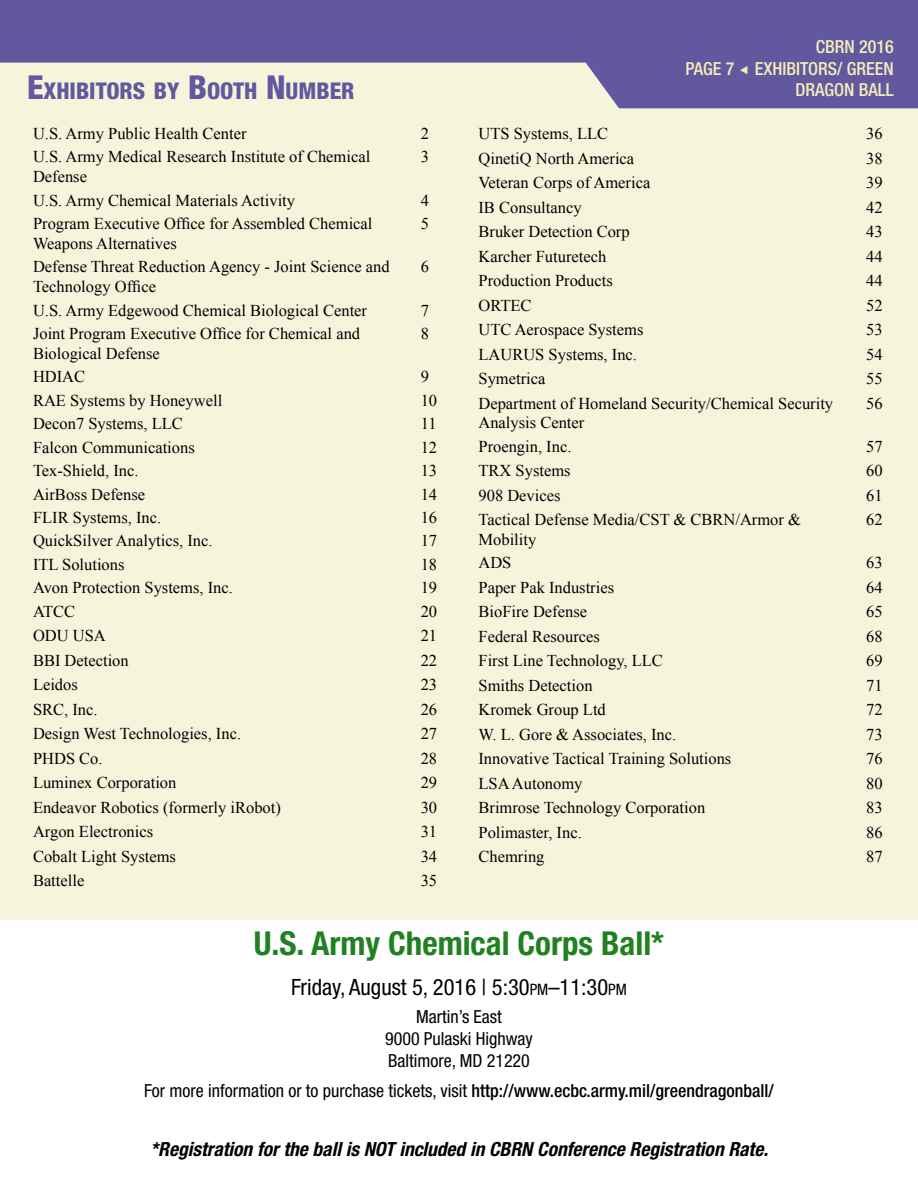
<style>
.page{position:relative;width:918px;height:1188px;background:#fff}
.page>*{position:absolute;margin:0;border:0;box-sizing:border-box;transform-origin:0 0}
.t1{font:700 condensed 33px "Helvetica Neue LT Std";color:#208120}
.t2{font:800 condensed 23.1px "Helvetica Neue LT Std";color:#62589f}
.t3{font:condensed 22.5px "Helvetica Neue LT Std";color:#000}
.t4{font:italic 700 condensed 19.5px "Helvetica Neue LT Std";color:#000}
.t5{font:condensed 18px/21.6px "Helvetica Neue LT Std";color:#000;text-align:center}
.t6{font:500 condensed 18px/21.6px "Helvetica Neue LT Std";color:#f3ecb8;text-align:right}
.t7{font:16.5px/19.8px "Times New Roman";color:#000}
.s1{font-size:33px}
.s2{font-size:15.75px}
.s3{font-weight:500}
.s4{font-style:inherit}
</style>
<div class="page">
<div style="left:0;top:61px;width:918px;height:859px;background:#f7f4dc"></div>
<svg style="left:0;top:0;width:918px;height:108px;fill:#62589f"></svg>
<svg style="left:740px;top:65px;width:8px;height:9px"></svg>
<h2 class="t2" style="left:27px;top:77px;width:329px"><span class="s1">E</span>XHIBITORS BY <span class="s1">B</span>OOTH <span class="s1">N</span>UMBER</h2>
<p class="t7" style="left:33px;top:123px;width:215px">U.S. Army Public Health Center</p>
<p class="t7" style="left:421px;top:123px;width:10px">2</p>
<p class="t7" style="left:33px;top:147px;width:339px">U.S. Army Medical Research Institute of Chemical<br>Defense</p>
<p class="t7" style="left:421px;top:147px;width:10px">3</p>
<p class="t7" style="left:33px;top:190px;width:264px">U.S. Army Chemical Materials Activity</p>
<p class="t7" style="left:421px;top:190px;width:10px">4</p>
<p class="t7" style="left:33px;top:213px;width:341px">Program Executive Office for Assembled Chemical<br>Weapons Alternatives</p>
<p class="t7" style="left:421px;top:213px;width:10px">5</p>
<p class="t7" style="left:33px;top:257px;width:358px">Defense Threat Reduction Agency - Joint Science and<br>Technology Office</p>
<p class="t7" style="left:421px;top:257px;width:10px">6</p>
<p class="t7" style="left:33px;top:300px;width:336px">U.S. Army Edgewood Chemical Biological Center</p>
<p class="t7" style="left:421px;top:300px;width:10px">7</p>
<p class="t7" style="left:33px;top:323px;width:329px">Joint Program Executive Office for Chemical and<br>Biological Defense</p>
<p class="t7" style="left:421px;top:323px;width:10px">8</p>
<p class="t7" style="left:33px;top:367px;width:54px">HDIAC</p>
<p class="t7" style="left:421px;top:367px;width:10px">9</p>
<p class="t7" style="left:33px;top:390px;width:191px">RAE Systems by Honeywell</p>
<p class="t7" style="left:421px;top:390px;width:18px">10</p>
<p class="t7" style="left:33px;top:414px;width:151px">Decon7 Systems, LLC</p>
<p class="t7" style="left:421px;top:414px;width:17px">11</p>
<p class="t7" style="left:33px;top:437px;width:163px">Falcon Communications</p>
<p class="t7" style="left:421px;top:437px;width:18px">12</p>
<p class="t7" style="left:33px;top:460px;width:107px">Tex-Shield, Inc.</p>
<p class="t7" style="left:421px;top:460px;width:18px">13</p>
<p class="t7" style="left:33px;top:484px;width:114px">AirBoss Defense</p>
<p class="t7" style="left:421px;top:484px;width:18px">14</p>
<p class="t7" style="left:33px;top:507px;width:130px">FLIR Systems, Inc.</p>
<p class="t7" style="left:421px;top:507px;width:18px">16</p>
<p class="t7" style="left:33px;top:531px;width:181px">QuickSilver Analytics, Inc.</p>
<p class="t7" style="left:421px;top:531px;width:18px">17</p>
<p class="t7" style="left:33px;top:554px;width:93px">ITL Solutions</p>
<p class="t7" style="left:421px;top:554px;width:18px">18</p>
<p class="t7" style="left:33px;top:578px;width:201px">Avon Protection Systems, Inc.</p>
<p class="t7" style="left:421px;top:578px;width:18px">19</p>
<p class="t7" style="left:33px;top:601px;width:44px">ATCC</p>
<p class="t7" style="left:421px;top:601px;width:18px">20</p>
<p class="t7" style="left:33px;top:626px;width:74px">ODU USA</p>
<p class="t7" style="left:421px;top:626px;width:18px">21</p>
<p class="t7" style="left:33px;top:650px;width:97px">BBI Detection</p>
<p class="t7" style="left:421px;top:650px;width:18px">22</p>
<p class="t7" style="left:33px;top:675px;width:46px">Leidos</p>
<p class="t7" style="left:421px;top:675px;width:18px">23</p>
<p class="t7" style="left:33px;top:699px;width:66px">SRC, Inc.</p>
<p class="t7" style="left:421px;top:699px;width:18px">26</p>
<p class="t7" style="left:33px;top:724px;width:210px">Design West Technologies, Inc.</p>
<p class="t7" style="left:421px;top:724px;width:18px">27</p>
<p class="t7" style="left:33px;top:748px;width:71px">PHDS Co.</p>
<p class="t7" style="left:421px;top:748px;width:18px">28</p>
<p class="t7" style="left:33px;top:773px;width:145px">Luminex Corporation</p>
<p class="t7" style="left:421px;top:773px;width:18px">29</p>
<p class="t7" style="left:33px;top:797px;width:249px">Endeavor Robotics (formerly iRobot)</p>
<p class="t7" style="left:421px;top:797px;width:18px">30</p>
<p class="t7" style="left:33px;top:822px;width:122px">Argon Electronics</p>
<p class="t7" style="left:421px;top:822px;width:18px">31</p>
<p class="t7" style="left:33px;top:846px;width:145px">Cobalt Light Systems</p>
<p class="t7" style="left:421px;top:846px;width:18px">34</p>
<p class="t7" style="left:33px;top:870px;width:53px">Battelle</p>
<p class="t7" style="left:421px;top:870px;width:18px">35</p>
<p class="t6" style="left:685px;top:36px;width:210px">CBRN 2016<br>PAGE 7 EXHIBITORS/ GREEN<br>DRAGON BALL</p>
<p class="t7" style="left:478px;top:124px;width:131px">UTS Systems, LLC</p>
<p class="t7" style="left:866px;top:124px;width:18px">36</p>
<p class="t7" style="left:479px;top:148px;width:157px">QinetiQ North America</p>
<p class="t7" style="left:866px;top:148px;width:18px">38</p>
<p class="t7" style="left:479px;top:172px;width:173px">Veteran Corps of America</p>
<p class="t7" style="left:866px;top:172px;width:18px">39</p>
<p class="t7" style="left:479px;top:197px;width:105px">IB Consultancy</p>
<p class="t7" style="left:866px;top:197px;width:18px">42</p>
<p class="t7" style="left:479px;top:221px;width:153px">Bruker Detection Corp</p>
<p class="t7" style="left:866px;top:221px;width:18px">43</p>
<p class="t7" style="left:479px;top:246px;width:129px">Karcher Futuretech</p>
<p class="t7" style="left:866px;top:246px;width:18px">44</p>
<p class="t7" style="left:479px;top:270px;width:136px">Production Products</p>
<p class="t7" style="left:866px;top:270px;width:18px">44</p>
<p class="t7" style="left:479px;top:295px;width:55px">ORTEC</p>
<p class="t7" style="left:866px;top:295px;width:18px">52</p>
<p class="t7" style="left:479px;top:319px;width:166px">UTC Aerospace Systems</p>
<p class="t7" style="left:866px;top:319px;width:18px">53</p>
<p class="t7" style="left:479px;top:344px;width:160px">LAURUS Systems, Inc.</p>
<p class="t7" style="left:866px;top:344px;width:18px">54</p>
<p class="t7" style="left:479px;top:368px;width:68px">Symetrica</p>
<p class="t7" style="left:866px;top:368px;width:18px">55</p>
<p class="t7" style="left:479px;top:393px;width:356px">Department of Homeland Security/Chemical Security<br>Analysis Center</p>
<p class="t7" style="left:866px;top:393px;width:18px">56</p>
<p class="t7" style="left:479px;top:436px;width:95px">Proengin, Inc.</p>
<p class="t7" style="left:866px;top:436px;width:18px">57</p>
<p class="t7" style="left:479px;top:461px;width:94px">TRX Systems</p>
<p class="t7" style="left:866px;top:461px;width:18px">60</p>
<p class="t7" style="left:479px;top:485px;width:84px">908 Devices</p>
<p class="t7" style="left:866px;top:485px;width:18px">61</p>
<p class="t7" style="left:479px;top:510px;width:324px">Tactical Defense Media/CST &amp; CBRN/Armor &amp;<br>Mobility</p>
<p class="t7" style="left:866px;top:510px;width:18px">62</p>
<p class="t7" style="left:479px;top:553px;width:34px">ADS</p>
<p class="t7" style="left:866px;top:553px;width:18px">63</p>
<p class="t7" style="left:479px;top:577px;width:137px">Paper Pak Industries</p>
<p class="t7" style="left:866px;top:577px;width:18px">64</p>
<p class="t7" style="left:479px;top:602px;width:110px">BioFire Defense</p>
<p class="t7" style="left:866px;top:602px;width:18px">65</p>
<p class="t7" style="left:479px;top:626px;width:123px">Federal Resources</p>
<p class="t7" style="left:866px;top:626px;width:18px">68</p>
<p class="t7" style="left:479px;top:651px;width:186px">First Line Technology, LLC</p>
<p class="t7" style="left:866px;top:651px;width:18px">69</p>
<p class="t7" style="left:479px;top:675px;width:116px">Smiths Detection</p>
<p class="t7" style="left:866px;top:675px;width:18px">71</p>
<p class="t7" style="left:479px;top:700px;width:129px">Kromek Group Ltd</p>
<p class="t7" style="left:866px;top:700px;width:18px">72</p>
<p class="t7" style="left:479px;top:724px;width:199px">W. L. Gore &amp; Associates, Inc.</p>
<p class="t7" style="left:866px;top:724px;width:18px">73</p>
<p class="t7" style="left:479px;top:749px;width:254px">Innovative Tactical Training Solutions</p>
<p class="t7" style="left:866px;top:749px;width:18px">76</p>
<p class="t7" style="left:479px;top:773px;width:106px">LSA Autonomy</p>
<p class="t7" style="left:866px;top:773px;width:18px">80</p>
<p class="t7" style="left:479px;top:798px;width:228px">Brimrose Technology Corporation</p>
<p class="t7" style="left:866px;top:798px;width:18px">83</p>
<p class="t7" style="left:479px;top:822px;width:105px">Polimaster, Inc.</p>
<p class="t7" style="left:866px;top:822px;width:18px">86</p>
<p class="t7" style="left:479px;top:847px;width:67px">Chemring</p>
<p class="t7" style="left:866px;top:847px;width:18px">87</p>
<h1 class="t1" style="left:254px;top:923px;width:412px">U.S. Army Chemical Corps Ball*</h1>
<h3 class="t3" style="left:291px;top:974px;width:337px">Friday, August 5, 2016 | 5:30<span class="s2">pm</span>–11:30<span class="s2">pm</span></h3>
<p class="t5" style="left:385px;top:1006px;width:149px">Martin’s East<br>9000 Pulaski Highway<br>Baltimore, MD 21220</p>
<p class="t5" style="left:144px;top:1079px;width:631px">For more information or to purchase tickets, visit <span class="s3">http://www.ecbc.army.mil/greendragonball/</span></p>
<p class="t4" style="left:151px;top:1137px;width:619px"><span class="s4">*</span>Registration for the ball is NOT included in CBRN Conference Registration Rate.</p>
</div>
